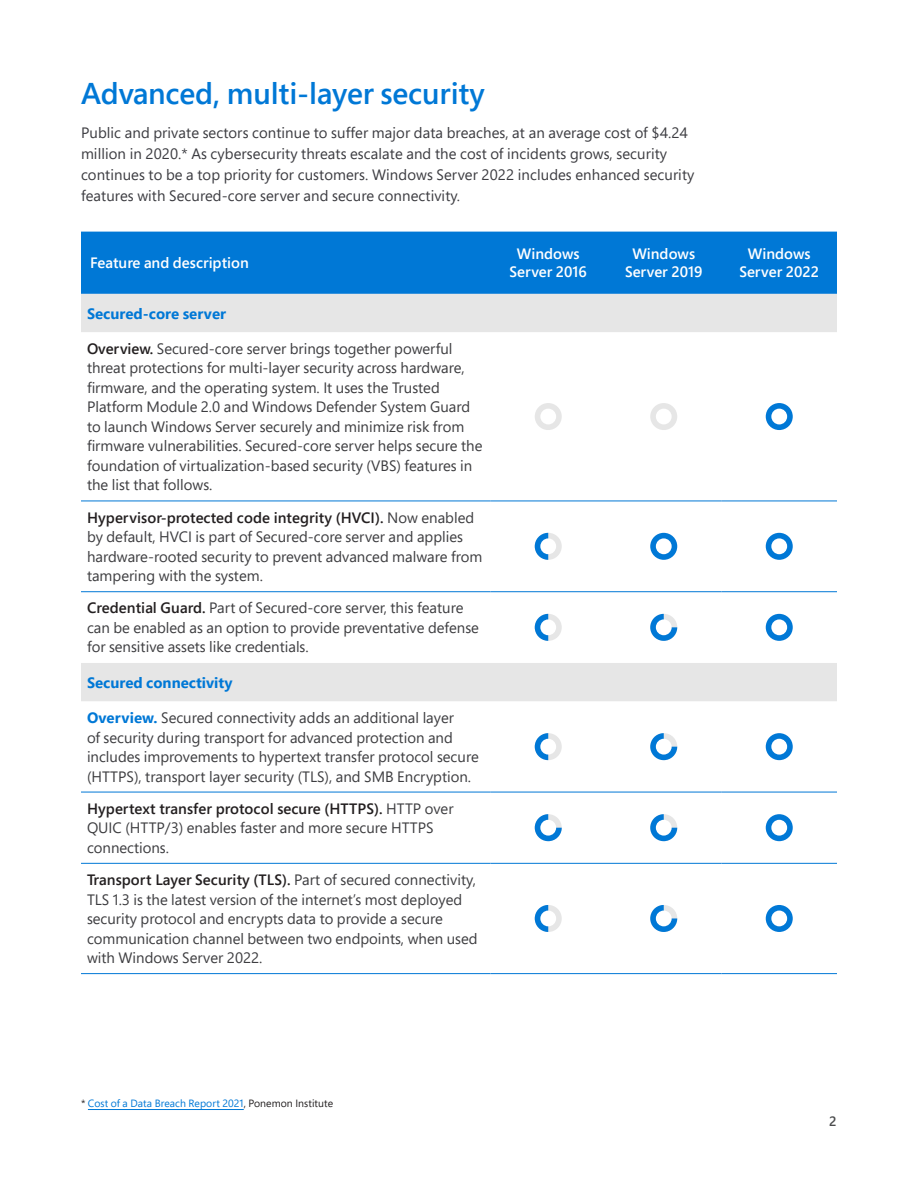
<style>
.page{position:relative;width:918px;height:1188px;background:#fff}
.page>*{position:absolute;margin:0;border:0;box-sizing:border-box;transform-origin:0 0}
.Section_head{font:600 30px "Segoe Pro";letter-spacing:-.005em;color:#0078d6}
.Table_text{font:15px/19.5px "Segoe Pro";color:#3d3d40}
.Body_text{font:15px/21px "Segoe Pro";letter-spacing:.005em;color:#3c3c41}
.Table_header{font:600 15px/18px "Segoe Pro";color:#fff;text-align:center}
.Table_text-2{font:700 15px "Segoe Pro";color:#0078d6}
.Subhead{font:600 15px "Segoe Pro";color:#fff}
.t1{font:600 13.5px "Segoe UI";color:#4b4c4d}
.t2{font:10.5px "Segoe Pro";letter-spacing:.005em;color:#0078d6}
.s1{font-weight:600;color:#231f20}
.s2{font-weight:700;color:#0078d6}
.s3{color:#231f20}
</style>
<div class="page">
<div style="left:81px;top:232px;width:756px;height:62px;background:#0078d6"></div>
<svg style="left:81px;top:294px;width:756px;height:407px"></svg>
<hr style="left:81px;top:973px;width:409px;height:1px;background:#0078d6">
<hr style="left:490px;top:973px;width:116px;height:1px;background:#0078d6">
<hr style="left:606px;top:973px;width:116px;height:1px;background:#0078d6">
<hr style="left:722px;top:973px;width:115px;height:1px;background:#0078d6">
<hr style="left:81px;top:591px;width:409px;height:1px;background:#0078d6">
<hr style="left:490px;top:591px;width:116px;height:1px;background:#0078d6">
<hr style="left:606px;top:591px;width:116px;height:1px;background:#0078d6">
<hr style="left:722px;top:591px;width:115px;height:1px;background:#0078d6">
<hr style="left:81px;top:792px;width:409px;height:1px;background:#0078d6">
<hr style="left:490px;top:792px;width:116px;height:1px;background:#0078d6">
<hr style="left:606px;top:792px;width:116px;height:1px;background:#0078d6">
<hr style="left:722px;top:792px;width:115px;height:1px;background:#0078d6">
<hr style="left:81px;top:863px;width:409px;height:1px;background:#0078d6">
<hr style="left:490px;top:863px;width:116px;height:1px;background:#0078d6">
<hr style="left:606px;top:863px;width:116px;height:1px;background:#0078d6">
<hr style="left:722px;top:863px;width:115px;height:1px;background:#0078d6">
<hr style="left:81px;top:501px;width:409px;height:1px;background:#0078d6">
<hr style="left:490px;top:501px;width:116px;height:1px;background:#0078d6">
<hr style="left:606px;top:501px;width:116px;height:1px;background:#0078d6">
<hr style="left:722px;top:501px;width:115px;height:1px;background:#0078d6">
<div style="left:535px;top:403px;width:27px;height:27px;background:#e6e6e6;border-radius:50%"></div>
<div style="left:540px;top:409px;width:16px;height:15px;background:#fff;border-radius:50%"></div>
<div style="left:650px;top:403px;width:27px;height:27px;background:#e6e6e6;border-radius:50%"></div>
<div style="left:656px;top:409px;width:16px;height:15px;background:#fff;border-radius:50%"></div>
<div style="left:766px;top:403px;width:27px;height:27px;background:#0078d6;border-radius:50%"></div>
<div style="left:771px;top:409px;width:16px;height:15px;background:#fff;border-radius:50%"></div>
<div style="left:535px;top:533px;width:27px;height:27px;background:#e6e6e6;border-radius:50%"></div>
<svg style="left:535px;top:533px;width:13px;height:27px"></svg>
<div style="left:540px;top:538px;width:16px;height:16px;background:#fff;border-radius:50%"></div>
<div style="left:650px;top:533px;width:27px;height:27px;background:#0078d6;border-radius:50%"></div>
<div style="left:656px;top:538px;width:16px;height:16px;background:#fff;border-radius:50%"></div>
<div style="left:766px;top:533px;width:27px;height:27px;background:#0078d6;border-radius:50%"></div>
<div style="left:771px;top:538px;width:16px;height:16px;background:#fff;border-radius:50%"></div>
<div style="left:535px;top:614px;width:27px;height:27px;background:#e6e6e6;border-radius:50%"></div>
<svg style="left:535px;top:614px;width:13px;height:27px"></svg>
<div style="left:540px;top:619px;width:16px;height:16px;background:#fff;border-radius:50%"></div>
<svg style="left:650px;top:614px;width:27px;height:27px"></svg>
<div style="left:656px;top:619px;width:16px;height:16px;background:#fff;border-radius:50%"></div>
<div style="left:766px;top:614px;width:27px;height:27px;background:#0078d6;border-radius:50%"></div>
<div style="left:771px;top:619px;width:16px;height:16px;background:#fff;border-radius:50%"></div>
<div style="left:535px;top:733px;width:27px;height:27px;background:#e6e6e6;border-radius:50%"></div>
<svg style="left:535px;top:733px;width:13px;height:27px"></svg>
<div style="left:540px;top:739px;width:16px;height:16px;background:#fff;border-radius:50%"></div>
<svg style="left:650px;top:733px;width:27px;height:27px"></svg>
<div style="left:656px;top:739px;width:16px;height:16px;background:#fff;border-radius:50%"></div>
<div style="left:766px;top:733px;width:27px;height:27px;background:#0078d6;border-radius:50%"></div>
<div style="left:771px;top:739px;width:16px;height:16px;background:#fff;border-radius:50%"></div>
<svg style="left:535px;top:814px;width:27px;height:27px"></svg>
<div style="left:540px;top:820px;width:16px;height:16px;background:#fff;border-radius:50%"></div>
<svg style="left:650px;top:814px;width:27px;height:27px"></svg>
<div style="left:656px;top:820px;width:16px;height:16px;background:#fff;border-radius:50%"></div>
<div style="left:766px;top:814px;width:27px;height:27px;background:#0078d6;border-radius:50%"></div>
<div style="left:771px;top:820px;width:16px;height:16px;background:#fff;border-radius:50%"></div>
<div style="left:535px;top:905px;width:27px;height:27px;background:#e6e6e6;border-radius:50%"></div>
<svg style="left:535px;top:905px;width:13px;height:27px"></svg>
<div style="left:540px;top:911px;width:16px;height:15px;background:#fff;border-radius:50%"></div>
<svg style="left:650px;top:905px;width:27px;height:27px"></svg>
<div style="left:656px;top:911px;width:16px;height:15px;background:#fff;border-radius:50%"></div>
<div style="left:766px;top:905px;width:27px;height:27px;background:#0078d6;border-radius:50%"></div>
<div style="left:771px;top:911px;width:16px;height:15px;background:#fff;border-radius:50%"></div>
<hr style="left:88px;top:1109px;width:156px;height:1px;background:#0078d6">
<p class="Section_head" style="left:81px;top:72px;width:405px">Advanced, multi-layer security</p>
<p class="Body_text" style="left:81px;top:122px;width:615px">Public and private sectors continue to suffer major data breaches, at an average cost of $4.24 million in 2020.* As cybersecurity threats escalate and the cost of incidents grows, security continues to be a top priority for customers. Windows Server 2022 includes enhanced security features with Secured-core server and secure connectivity.</p>
<p class="Subhead" style="left:90px;top:253px;width:160px">Feature and description</p>
<p class="Table_header" style="left:510px;top:245px;width:79px">Windows<br>Server 2016</p>
<p class="Table_header" style="left:625px;top:245px;width:79px">Windows<br>Server 2019</p>
<p class="Table_header" style="left:739px;top:245px;width:81px">Windows<br>Server 2022</p>
<p class="Table_text-2" style="left:87px;top:303px;width:141px">Secured-core server</p>
<p class="Table_text" style="left:87px;top:339px;width:397px"><span class="s1">Overview.</span> Secured-core server brings together powerful threat protections for multi-layer security across hardware, firmware, and the operating system. It uses the Trusted Platform Module 2.0 and Windows Defender System Guard to launch Windows Server securely and minimize risk from firmware vulnerabilities. Secured-core server helps secure the foundation of virtualization-based security (VBS) features in the list that follows.</p>
<p class="Table_text" style="left:87px;top:507px;width:397px"><span class="s1">Hypervisor-protected code integrity (HVCI).</span> Now enabled by default, HVCI is part of Secured-core server and applies hardware-rooted security to prevent advanced malware from tampering with the system.</p>
<p class="Table_text" style="left:87px;top:598px;width:394px"><span class="s1">Credential Guard.</span> Part of Secured-core server, this feature can be enabled as an option to provide preventative defense for sensitive assets like credentials.</p>
<p class="Table_text-2" style="left:87px;top:672px;width:147px">Secured connectivity</p>
<p class="Table_text" style="left:87px;top:708px;width:393px"><span class="s2">Overview.</span> Secured connectivity adds an additional layer<br>of security during transport for advanced protection and includes improvements to hypertext transfer protocol secure (HTTPS), transport layer security (TLS), and SMB Encryption.</p>
<p class="Table_text" style="left:87px;top:798px;width:368px"><span class="s1">Hypertext transfer protocol secure (HTTPS).</span> HTTP over<br>QUIC (HTTP/3) enables faster and more secure HTTPS connections.</p>
<p class="Table_text" style="left:87px;top:870px;width:392px"><span class="s1">Transport Layer Security (TLS).</span> Part of secured connectivity, TLS 1.3 is the latest version of the internet’s most deployed security protocol and encrypts data to provide a secure communication channel between two endpoints, when used with Windows Server 2022.</p>
<p class="t2" style="left:81px;top:1096px;width:254px"><span class="s3">*</span> Cost of a Data Breach Report 2021<span class="s3">, Ponemon Institute</span></p>
<p class="t1" style="left:829px;top:1111px;width:9px">2</p>
</div>
